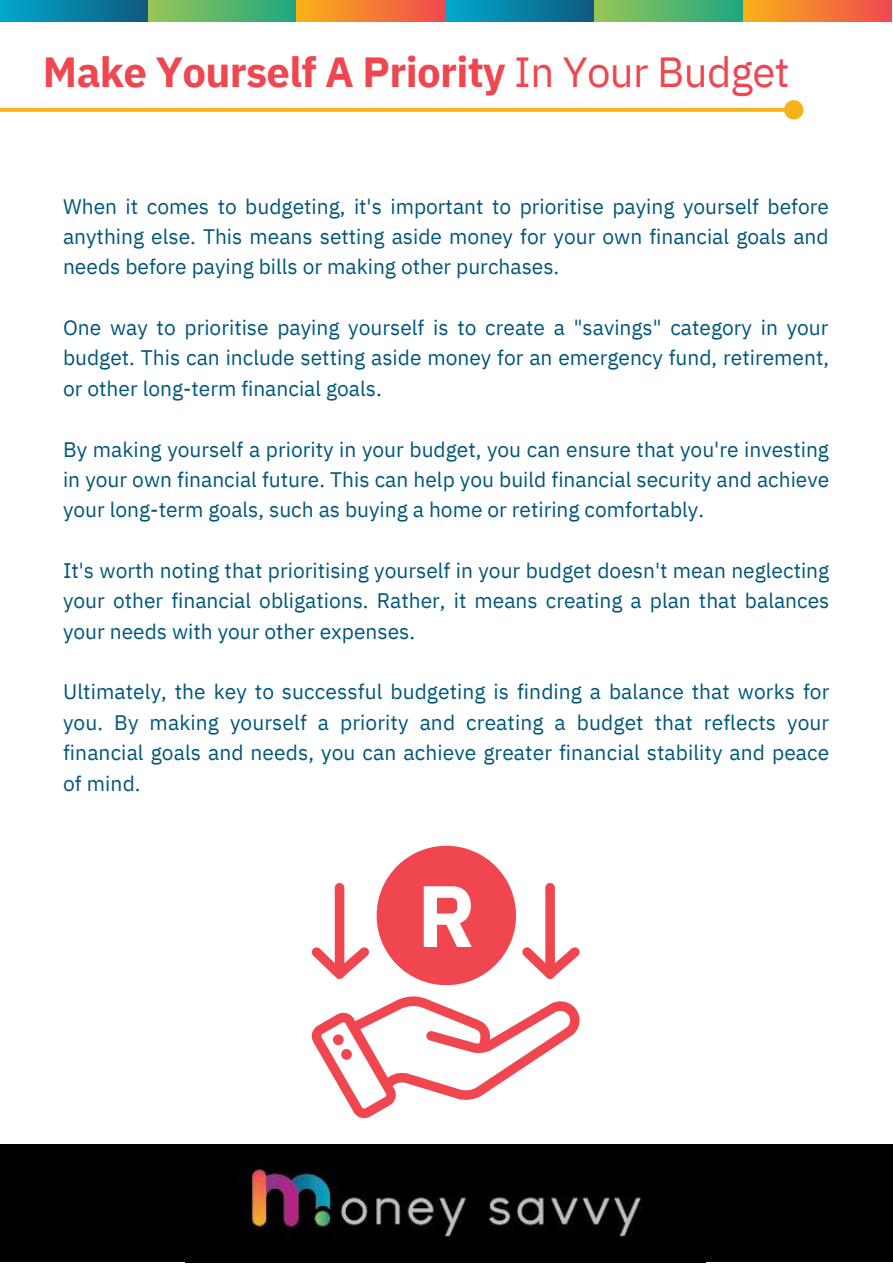
<style>
.page{position:relative;width:893px;height:1264px;background:#fff}
.page>*{position:absolute;margin:0;border:0;box-sizing:border-box;transform-origin:0 0}
.t1{font:700 86.85px "IBM Plex Sans";color:#fff}
.t2{font:700 42px "IBM Plex Sans";letter-spacing:-.015em;color:#ef4650}
.t3{font:21px/30.3px "IBM Plex Sans";color:#00577a;text-align:justify}
.s1{font-weight:400}
</style>
<div class="page">
<div style="left:0;top:1144px;width:892px;height:118px;background:#000"></div>
<img style="left:249px;top:1169px;width:393px;height:70px">
<div style="left:0;top:0;width:148px;height:21px;background:linear-gradient(to right,#00a9cc,#105a7d)"></div>
<div style="left:148px;top:0;width:149px;height:21px;background:linear-gradient(to right,#98c657,#1ea680)"></div>
<div style="left:297px;top:0;width:148px;height:21px;background:linear-gradient(to right,#f8b218,#ef494f)"></div>
<div style="left:445px;top:0;width:149px;height:21px;background:linear-gradient(to right,#00aacd,#10597c)"></div>
<div style="left:594px;top:0;width:149px;height:21px;background:linear-gradient(to right,#99c657,#1ea67f)"></div>
<div style="left:743px;top:0;width:148px;height:21px;background:linear-gradient(to right,#f8b218,#ef494f)"></div>
<svg style="left:784px;top:100px;width:19px;height:19px"></svg>
<svg style="left:382px;top:863px;width:128px;height:116px"></svg>
<svg style="left:311px;top:883px;width:58px;height:96px"></svg>
<svg style="left:522px;top:883px;width:58px;height:96px"></svg>
<svg style="left:311px;top:996px;width:269px;height:123px"></svg>
<div style="left:376px;top:845px;width:140px;height:140px;background:#ef4650;border-radius:50%"></div>
<h2 class="t2" style="left:43px;top:44px;width:748px">Make Yourself A Priority <span class="s1">In Your Budget</span></h2>
<p class="t3" style="left:63px;top:191px;width:767px">When it comes to budgeting, it's important to prioritise paying yourself before anything else. This means setting aside money for your own financial goals and needs before paying bills or making other purchases.</p>
<p class="t3" style="left:63px;top:312px;width:767px">One way to prioritise paying yourself is to create a "savings" category in your budget. This can include setting aside money for an emergency fund, retirement, or other long-term financial goals.</p>
<p class="t3" style="left:63px;top:433px;width:767px">By making yourself a priority in your budget, you can ensure that you're investing in your own financial future. This can help you build financial security and achieve your long-term goals, such as buying a home or retiring comfortably.</p>
<p class="t3" style="left:63px;top:555px;width:767px">It's worth noting that prioritising yourself in your budget doesn't mean neglecting your other financial obligations. Rather, it means creating a plan that balances your needs with your other expenses.</p>
<p class="t3" style="left:63px;top:676px;width:767px">Ultimately, the key to successful budgeting is finding a balance that works for you. By making yourself a priority and creating a budget that reflects your financial goals and needs, you can achieve greater financial stability and peace of mind.</p>
<h1 class="t1" style="left:417px;top:857px;width:60px">R</h1>
</div>
